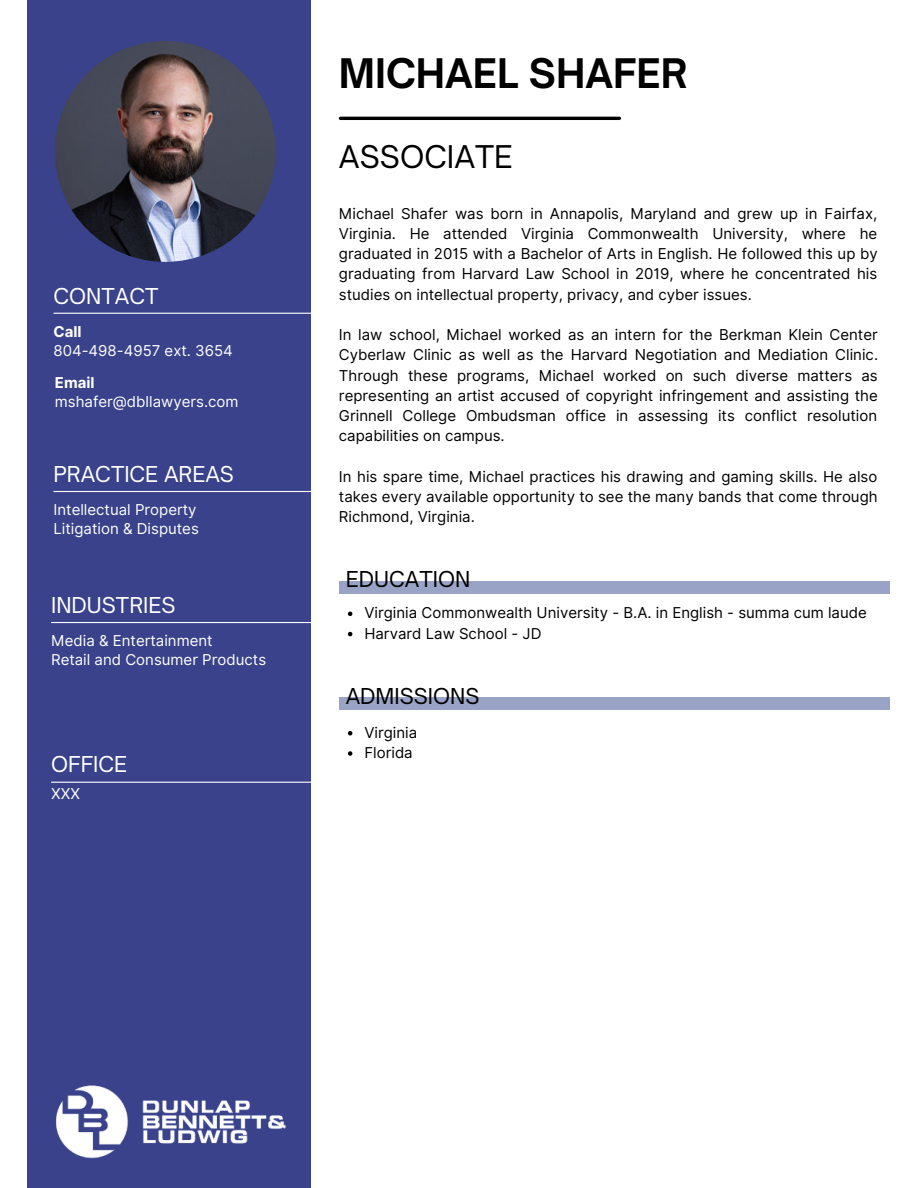
<style>
.page{position:relative;width:918px;height:1188px;background:#fff}
.page>*{position:absolute;margin:0;border:0;box-sizing:border-box;transform-origin:0 0}
.t1{font:700 39px "Open Sauce One";color:#000}
.t2{font:30px "Open Sauce One";color:#000}
.t3{font:21px "Open Sauce One";color:#fff}
.t4{font:21px "Open Sauce One";color:#000}
.t5{font:15px/20.2px "Inter";color:#000;text-align:justify}
.t6{font:15px/19.2px "Inter";color:#fff}
.t7{font:700 15px "Inter";color:#fff}
</style>
<div class="page">
<div style="left:28px;top:0;width:283px;height:1188px;background:#39428a"></div>
<hr style="left:340px;top:117px;width:279px;height:3px;background:#000">
<img style="left:55px;top:41px;width:221px;height:221px;border-radius:50%">
<img style="left:56px;top:1085px;width:230px;height:74px">
<hr style="left:54px;top:313px;width:259px;height:1px;background:#fff">
<hr style="left:54px;top:491px;width:259px;height:1px;background:#fff">
<hr style="left:51px;top:782px;width:260px;height:1px;background:#fff">
<div style="left:339px;top:581px;width:551px;height:12px;background:#98a3c5"></div>
<svg style="left:348px;top:612px;width:4px;height:4px"></svg>
<svg style="left:348px;top:632px;width:4px;height:4px"></svg>
<div style="left:339px;top:697px;width:551px;height:12px;background:#98a3c5"></div>
<svg style="left:348px;top:731px;width:4px;height:5px"></svg>
<svg style="left:348px;top:751px;width:4px;height:5px"></svg>
<hr style="left:51px;top:622px;width:260px;height:1px;background:#fff">
<h3 class="t3" style="left:54px;top:282px;width:106px">CONTACT</h3>
<p class="t7" style="left:54px;top:320px;width:30px">Call</p>
<p class="t6" style="left:54px;top:341px;width:181px">804-498-4957 ext. 3654</p>
<p class="t7" style="left:55px;top:372px;width:41px">Email</p>
<p class="t6" style="left:55px;top:392px;width:185px">mshafer@dbllawyers.com</p>
<h3 class="t3" style="left:54px;top:460px;width:182px">PRACTICE AREAS</h3>
<p class="t6" style="left:54px;top:500px;width:147px">Intellectual Property<br>Litigation &amp; Disputes</p>
<h3 class="t3" style="left:51px;top:591px;width:126px">INDUSTRIES</h3>
<p class="t6" style="left:51px;top:631px;width:217px">Media &amp; Entertainment<br>Retail and Consumer Products</p>
<h3 class="t3" style="left:51px;top:751px;width:78px">OFFICE</h3>
<p class="t6" style="left:51px;top:784px;width:30px">XXX</p>
<h1 class="t1" style="left:339px;top:48px;width:350px">MICHAEL SHAFER</h1>
<h2 class="t2" style="left:339px;top:137px;width:175px">ASSOCIATE</h2>
<p class="t5" style="left:339px;top:203px;width:540px">Michael Shafer was born in Annapolis, Maryland and grew up in Fairfax, Virginia. He attended Virginia Commonwealth University, where he graduated in 2015 with a Bachelor of Arts in English. He followed this up by graduating from Harvard Law School in 2019, where he concentrated his studies on intellectual property, privacy, and cyber issues.</p>
<p class="t5" style="left:339px;top:325px;width:541px">In law school, Michael worked as an intern for the Berkman Klein Center Cyberlaw Clinic as well as the Harvard Negotiation and Mediation Clinic.<br>Through these programs, Michael worked on such diverse matters as representing an artist accused of copyright infringement and assisting the Grinnell College Ombudsman office in assessing its conflict resolution capabilities on campus.</p>
<p class="t5" style="left:339px;top:466px;width:540px">In his spare time, Michael practices his drawing and gaming skills. He also takes every available opportunity to see the many bands that come through Richmond, Virginia.</p>
<h3 class="t4" style="left:346px;top:566px;width:126px">EDUCATION</h3>
<p class="t5" style="left:364px;top:603px;width:504px">Virginia Commonwealth University - B.A. in English - summa cum laude<br>Harvard Law School - JD</p>
<h3 class="t4" style="left:346px;top:682px;width:135px">ADMISSIONS</h3>
<p class="t5" style="left:364px;top:722px;width:54px">Virginia<br>Florida</p>
</div>
